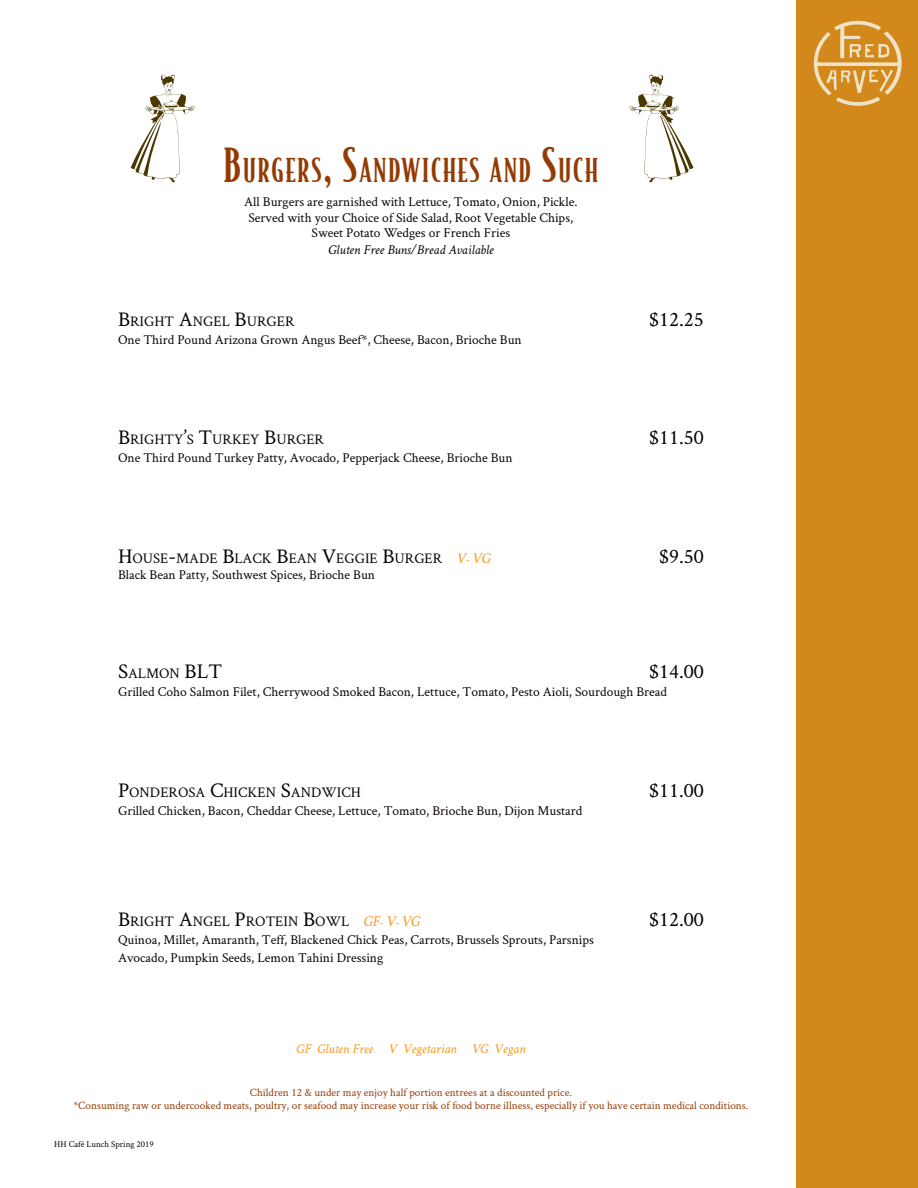
<style>
.page{position:relative;width:918px;height:1188px;background:#fff}
.page>*{position:absolute;margin:0;border:0;box-sizing:border-box;transform-origin:0 0}
.t1{font:500 31.5px "Bodega Serif";letter-spacing:.055em;color:#933b03}
.t2{font:21px "Crimson Text";color:#080302}
.t3{font:14.7px "Crimson Text";color:#080302}
.t4{font:13.5px/16.5px "Crimson Text";color:#080302;text-align:center}
.t5{font:italic 13.5px "Crimson Text";color:#f7971d}
.t6{font:italic 13.5px "Crimson Text";color:#080302}
.t7{font:11.25px/13.5px "Crimson Text";color:#933b03;text-align:center}
.t8{font:9px "Crimson Text";color:#080302}
.s1{font-size:45px}
.s2{font-size:21px}
.s3{font-style:italic;font-size:15px;color:#f7971d}
</style>
<div class="page">
<div style="left:797px;top:0;width:121px;height:1188px;background:#d3881b"></div>
<svg style="left:814px;top:20px;width:88px;height:86px"></svg>
<svg style="left:131px;top:74px;width:64px;height:109px"></svg>
<svg style="left:630px;top:74px;width:63px;height:109px"></svg>
<h1 class="t1" style="left:224px;top:151px;width:376px"><span class="s1">B</span>URGERS<span class="s1">, S</span>ANDWICHES AND <span class="s1">S</span>UCH</h1>
<p class="t4" style="left:244px;top:193px;width:335px">All Burgers are garnished with Lettuce, Tomato, Onion, Pickle.<br>Served with your Choice of Side Salad, Root Vegetable Chips,</p>
<p class="t4" style="left:312px;top:224px;width:200px">Sweet Potato Wedges or French Fries</p>
<p class="t6" style="left:328px;top:242px;width:167px">Gluten Free Buns/Bread Available</p>
<p class="t3" style="left:118px;top:311px;width:178px"><span class="s2">B</span>RIGHT <span class="s2">A</span>NGEL <span class="s2">B</span>URGER</p>
<h2 class="t2" style="left:649px;top:305px;width:56px">$12.25</h2>
<p class="t4" style="left:118px;top:331px;width:405px">One Third Pound Arizona Grown Angus Beef*, Cheese, Bacon, Brioche Bun</p>
<p class="t3" style="left:118px;top:430px;width:208px"><span class="s2">B</span>RIGHTY<span class="s2">’</span>S <span class="s2">T</span>URKEY <span class="s2">B</span>URGER</p>
<h2 class="t2" style="left:649px;top:423px;width:56px">$11.50</h2>
<p class="t4" style="left:118px;top:449px;width:396px">One Third Pound Turkey Patty, Avocado, Pepperjack Cheese, Brioche Bun</p>
<p class="t3" style="left:118px;top:548px;width:374px"><span class="s2">H</span>OUSE<span class="s2">-</span>MADE <span class="s2">B</span>LACK <span class="s2">B</span>EAN <span class="s2">V</span>EGGIE <span class="s2">B</span>URGER <span class="s3">V, VG</span></p>
<h2 class="t2" style="left:659px;top:542px;width:46px">$9.50</h2>
<p class="t4" style="left:118px;top:566px;width:258px">Black Bean Patty, Southwest Spices, Brioche Bun</p>
<p class="t3" style="left:118px;top:664px;width:77px"><span class="s2">S</span>ALMON <span class="s2">BLT</span></p>
<h2 class="t2" style="left:649px;top:657px;width:56px">$14.00</h2>
<p class="t4" style="left:118px;top:683px;width:551px">Grilled Coho Salmon Filet, Cherrywood Smoked Bacon, Lettuce, Tomato, Pesto Aioli, Sourdough Bread</p>
<p class="t3" style="left:118px;top:782px;width:244px"><span class="s2">P</span>ONDEROSA <span class="s2">C</span>HICKEN <span class="s2">S</span>ANDWICH</p>
<h2 class="t2" style="left:649px;top:776px;width:56px">$11.00</h2>
<p class="t4" style="left:118px;top:802px;width:466px">Grilled Chicken, Bacon, Cheddar Cheese, Lettuce, Tomato, Brioche Bun, Dijon Mustard</p>
<p class="t3" style="left:118px;top:911px;width:303px"><span class="s2">B</span>RIGHT <span class="s2">A</span>NGEL <span class="s2">P</span>ROTEIN <span class="s2">B</span>OWL <span class="s3">GF, V, VG</span></p>
<h2 class="t2" style="left:649px;top:905px;width:56px">$12.00</h2>
<p class="t4" style="left:118px;top:930px;width:477px;line-height:18px;text-align:left">Quinoa, Millet, Amaranth, Teff, Blackened Chick Peas, Carrots, Brussels Sprouts, Parsnips<br>Avocado, Pumpkin Seeds, Lemon Tahini Dressing</p>
<p class="t5" style="left:296px;top:1041px;width:231px">GF Gluten Free V Vegetarian VG Vegan</p>
<p class="t7" style="left:73px;top:1085px;width:676px">Children 12 &amp; under may enjoy half portion entrees at a discounted price.<br>*Consuming raw or undercooked meats, poultry, or seafood may increase your risk of food borne illness, especially if you have certain medical conditions.</p>
<p class="t8" style="left:54px;top:1138px;width:101px">HH Café Lunch Spring 2019</p>
</div>
